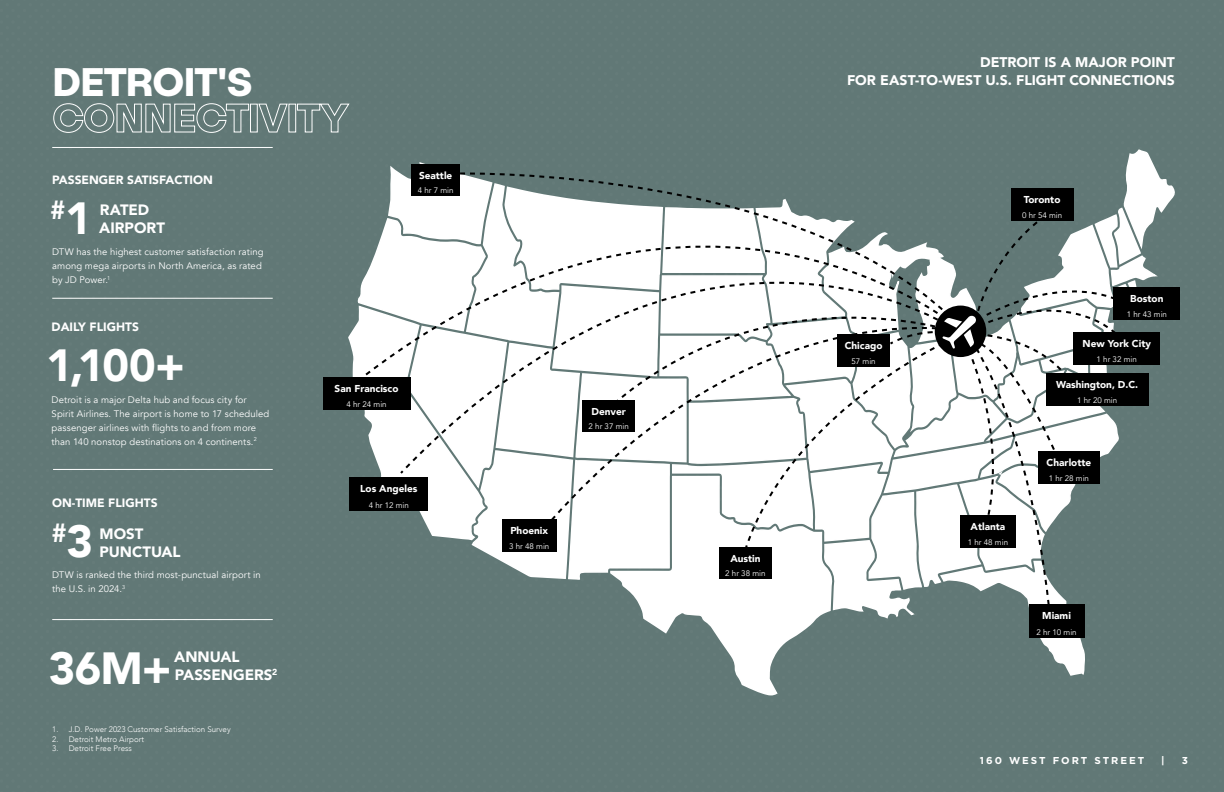
<style>
.page{position:relative;width:1224px;height:792px;background:#617876}
.page>*{position:absolute;margin:0;border:0;box-sizing:border-box;transform-origin:0 0}
.t1{font:900 45px "Avenir";letter-spacing:-.02em;color:#fff}
.t2{font:700 40px/36px "Publica Sans";letter-spacing:-.02em;color:#fff}
.t3{font:900 26.2px "Avenir";color:#fff}
.t4{font:900 15px/18px "Avenir";color:#fff}
.t5{font:900 14px/18px "Avenir";color:#fff;text-align:right}
.t6{font:900 12px "Avenir LT Std";color:#fff}
.t7{font:900 12px "Avenir";color:#fff}
.t8{font:900 10px "Avenir";color:#fff}
.t9{font:700 10px "Gotham";letter-spacing:.2em;color:#fff}
.t10{font:9.5px/14px "Avenir";letter-spacing:.01em;color:#fff}
.t11{font:8px "Avenir";color:#fff}
.t12{font:300 8px "Avenir";color:#fff}
.s1{font-size:45px}
</style>
<div class="page">
<svg style="left:737px;top:677px;width:37px;height:9px"></svg>
<div style="left:1114px;top:287px;width:66px;height:20px;background:#000"></div>
<div style="left:323px;top:377px;width:87px;height:20px;background:#000"></div>
<svg style="left:348px;top:149px;width:827px;height:528px"></svg>
<hr style="left:52px;top:298px;width:221px;height:1px;background:#fff">
<hr style="left:53px;top:469px;width:220px;height:1px;background:#fff">
<hr style="left:52px;top:619px;width:221px;height:1px;background:#fff">
<hr style="left:52px;top:147px;width:221px;height:1px;background:#fff">
<div style="left:350px;top:497px;width:78px;height:14px;background:#000"></div>
<div style="left:502px;top:538px;width:54px;height:14px;background:#000"></div>
<div style="left:719px;top:565px;width:53px;height:14px;background:#000"></div>
<div style="left:837px;top:353px;width:53px;height:14px;background:#000"></div>
<div style="left:1074px;top:351px;width:86px;height:14px;background:#000"></div>
<div style="left:1114px;top:306px;width:66px;height:14px;background:#000"></div>
<div style="left:1011px;top:207px;width:63px;height:14px;background:#000"></div>
<div style="left:1046px;top:392px;width:103px;height:14px;background:#000"></div>
<div style="left:1038px;top:470px;width:62px;height:14px;background:#000"></div>
<div style="left:960px;top:534px;width:56px;height:14px;background:#000"></div>
<div style="left:1029px;top:624px;width:55px;height:14px;background:#000"></div>
<div style="left:323px;top:396px;width:87px;height:14px;background:#000"></div>
<div style="left:411px;top:182px;width:49px;height:14px;background:#000"></div>
<div style="left:582px;top:418px;width:53px;height:14px;background:#000"></div>
<div style="left:582px;top:400px;width:53px;height:20px;background:#000"></div>
<h2 class="t2" style="left:52px;top:62px;width:298px">DETROIT'S<br>CONNECTIVITY</h2>
<p class="t7" style="left:52px;top:169px;width:162px">PASSENGER SATISFACTION</p>
<h3 class="t3" style="left:50px;top:187px;width:43px">#<span class="s1">1</span></h3>
<h3 class="t4" style="left:99px;top:201px;width:67px">RATED<br>AIRPORT</h3>
<p class="t10" style="left:52px;top:245px;width:213px">DTW has the highest customer satisfaction rating among mega airports in North America, as rated by JD Power.<sup>1</sup></p>
<p class="t6" style="left:52px;top:320px;width:89px">DAILY FLIGHTS</p>
<h1 class="t1" style="left:46px;top:327px;width:140px">1,100+</h1>
<p class="t10" style="left:52px;top:392px;width:219px">Detroit is a major Delta hub and focus city for Spirit Airlines. The airport is home to 17 scheduled passenger airlines with flights to and from more than 140 nonstop destinations on 4 continents.<sup>2</sup></p>
<p class="t8" style="left:335px;top:380px;width:65px">San Francisco</p>
<p class="t11" style="left:346px;top:400px;width:42px">4 hr 24 min</p>
<p class="t8" style="left:419px;top:166px;width:35px">Seattle</p>
<p class="t11" style="left:418px;top:185px;width:37px">4 hr 7 min</p>
<p class="t6" style="left:52px;top:495px;width:107px">ON-TIME FLIGHTS</p>
<h3 class="t3" style="left:52px;top:510px;width:43px">#<span class="s1">3</span></h3>
<h3 class="t4" style="left:100px;top:524px;width:83px">MOST<br>PUNCTUAL</h3>
<p class="t10" style="left:52px;top:568px;width:210px">DTW is ranked the third most-punctual airport in the U.S. in 2024.<sup>3</sup></p>
<h1 class="t1" style="left:49px;top:629px;width:124px">36M+</h1>
<h3 class="t4" style="left:174px;top:647px;width:105px">ANNUAL<br>PASSENGERS<sup>2</sup></h3>
<p class="t12" style="left:52px;top:724px;width:180px">1. J.D. Power 2023 Customer Satisfaction Survey</p>
<p class="t12" style="left:52px;top:734px;width:94px">2. Detroit Metro Airport</p>
<p class="t12" style="left:52px;top:744px;width:81px">3. Detroit Free Press</p>
<p class="t8" style="left:360px;top:480px;width:59px">Los Angeles</p>
<p class="t11" style="left:369px;top:500px;width:42px">4 hr 12 min</p>
<p class="t8" style="left:510px;top:522px;width:39px">Phoenix</p>
<p class="t11" style="left:509px;top:541px;width:42px">3 hr 48 min</p>
<p class="t8" style="left:592px;top:403px;width:36px">Denver</p>
<p class="t11" style="left:589px;top:421px;width:42px">2 hr 37 min</p>
<p class="t8" style="left:730px;top:550px;width:32px">Austin</p>
<p class="t11" style="left:725px;top:569px;width:42px">2 hr 38 min</p>
<h3 class="t5" style="left:847px;top:52px;width:329px">DETROIT IS A MAJOR POINT<br>FOR EAST-TO-WEST U.S. FLIGHT CONNECTIONS</h3>
<p class="t8" style="left:1024px;top:191px;width:38px">Toronto</p>
<p class="t11" style="left:1022px;top:211px;width:42px">0 hr 54 min</p>
<p class="t8" style="left:1130px;top:290px;width:35px">Boston</p>
<p class="t11" style="left:1127px;top:309px;width:42px">1 hr 43 min</p>
<p class="t8" style="left:845px;top:337px;width:39px">Chicago</p>
<p class="t8" style="left:1083px;top:334px;width:70px">New York City</p>
<p class="t11" style="left:851px;top:357px;width:26px">57 min</p>
<p class="t11" style="left:1097px;top:354px;width:42px">1 hr 32 min</p>
<p class="t8" style="left:1056px;top:376px;width:84px">Washington, D.C.</p>
<p class="t11" style="left:1077px;top:396px;width:42px">1 hr 20 min</p>
<p class="t8" style="left:1047px;top:454px;width:46px">Charlotte</p>
<p class="t8" style="left:971px;top:518px;width:36px">Atlanta</p>
<p class="t11" style="left:968px;top:538px;width:42px">1 hr 48 min</p>
<p class="t11" style="left:1049px;top:473px;width:42px">1 hr 28 min</p>
<p class="t8" style="left:1042px;top:607px;width:30px">Miami</p>
<p class="t11" style="left:1036px;top:627px;width:42px">2 hr 10 min</p>
<p class="t9" style="left:980px;top:754px;width:166px">160 WEST FORT STREET</p>
<p class="t9" style="left:1161px;top:754px;width:5px">|</p>
<p class="t9" style="left:1182px;top:754px;width:8px">3</p>
</div>
